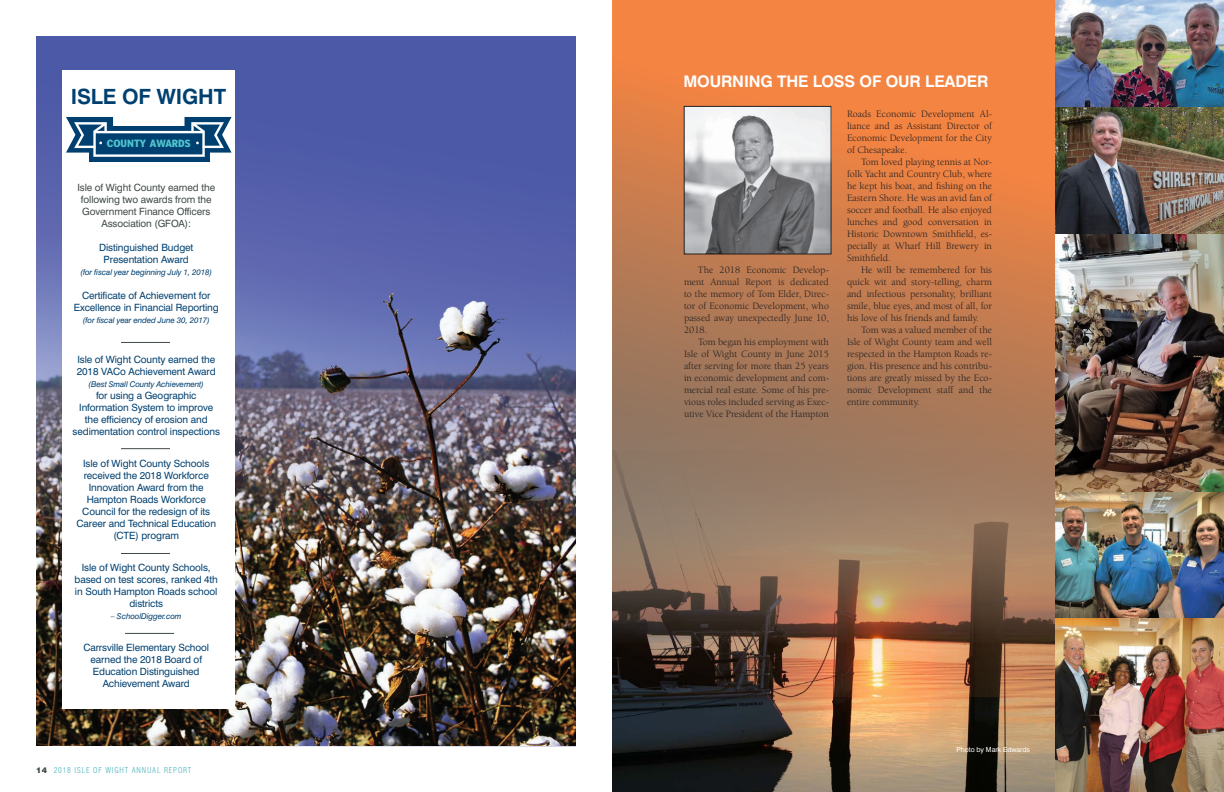
<style>
.page{position:relative;width:1224px;height:792px;background:#fff}
.page>*{position:absolute;margin:0;border:0;box-sizing:border-box;transform-origin:0 0}
.t1{font:700 21px "Swiss 721 BT";letter-spacing:-.01em;color:#004070}
.t2{font:700 16px "Swiss 721 BT";letter-spacing:-.01em;color:#fff}
.t3{font:10px/12px "Berkeley";color:#231f20;text-align:justify}
.t4{font:10px/12px "Swiss 721 BT";letter-spacing:-.01em;color:#004070;text-align:center}
.t5{font:10px/12px "Swiss 721 BT";letter-spacing:-.01em;color:#404a49;text-align:center}
.t6{font:9.8px "Poynter Agate One Bold Con";color:#50c4cf}
.t7{font:italic 8px "Swiss 721 BT";letter-spacing:-.01em;color:#004070}
.t8{font:300 condensed 8px "Swiss 721 BT";letter-spacing:.1em;color:#47b3bd}
.t9{font:7px "Swiss 721 BT";letter-spacing:-.01em;color:#fff}
.s1{font-weight:900;font-stretch:normal;color:#404a49}
</style>
<div class="page">
<div style="left:36px;top:36px;width:540px;height:711px;background:#4b59a6"></div>
<img style="left:36px;top:233px;width:540px;height:513px">
<img style="left:318px;top:293px;width:114px;height:175px">
<div style="left:62px;top:70px;width:172px;height:638px;background:#fff"></div>
<img style="left:612px;top:697px;width:444px;height:95px">
<svg style="left:612px;top:0;width:444px;height:697px;background:#b67750"></svg>
<img style="left:686px;top:108px;width:143px;height:144px">
<div style="left:684px;top:106px;width:147px;height:148px;border:1px solid #231f20"></div>
<img style="left:1056px;top:233px;width:168px;height:559px">
<img style="left:1056px;top:0;width:168px;height:233px">
<div style="left:89px;top:126px;width:121px;height:36px;background:#004070"></div>
<svg style="left:66px;top:117px;width:166px;height:40px"></svg>
<hr style="left:121px;top:342px;width:49px;height:1px;background:#404a49">
<hr style="left:121px;top:448px;width:49px;height:1px;background:#404a49">
<hr style="left:121px;top:553px;width:49px;height:1px;background:#404a49">
<hr style="left:125px;top:633px;width:49px;height:1px;background:#404a49">
<p class="t1" style="left:71px;top:84px;width:157px">ISLE OF WIGHT</p>
<p class="t6" style="left:107px;top:137px;width:85px">COUNTY AWARDS</p>
<p class="t5" style="left:77px;top:181px;width:139px">Isle of Wight County earned the following two awards from the<br>Government Finance Officers<br>Association (GFOA):</p>
<p class="t4" style="left:99px;top:241px;width:96px">Distinguished Budget<br>Presentation Award</p>
<p class="t7" style="left:80px;top:267px;width:133px">(for fiscal year beginning July 1, 2018)</p>
<p class="t4" style="left:74px;top:289px;width:147px">Certificate of Achievement for<br>Excellence in Financial Reporting</p>
<p class="t7" style="left:83px;top:315px;width:128px">(for fiscal year ended June 30, 2017)</p>
<p class="t4" style="left:77px;top:353px;width:140px;text-align:left">Isle of Wight County earned the<br>2018 VACo Achievement Award</p>
<p class="t7" style="left:89px;top:379px;width:117px">(Best Small County Achievement)</p>
<p class="t4" style="left:73px;top:389px;width:149px">for using a Geographic<br>Information System to improve the efficiency of erosion and sedimentation control inspections</p>
<p class="t4" style="left:77px;top:457px;width:141px">Isle of Wight County Schools received the 2018 Workforce<br>Innovation Award from the<br>Hampton Roads Workforce<br>Council for the redesign of its<br>Career and Technical Education (CTE) program</p>
<p class="t4" style="left:75px;top:561px;width:145px">Isle of Wight County Schools, based on test scores, ranked 4th in South Hampton Roads school districts</p>
<p class="t7" style="left:111px;top:611px;width:72px">– SchoolDigger.com</p>
<p class="t4" style="left:83px;top:641px;width:127px">Carrsville Elementary School earned the 2018 Board of<br>Education Distinguished<br>Achievement Award</p>
<p class="t8" style="left:36px;top:766px;width:157px"><span class="s1">14</span> 2018 ISLE OF WIGHT ANNUAL REPORT</p>
<p class="t2" style="left:683px;top:72px;width:307px">MOURNING THE LOSS OF OUR LEADER</p>
<p class="t3" style="left:684px;top:264px;width:147px;text-indent:14px">The 2018 Economic Develop&shy;ment Annual Report is dedicated to the memory of Tom Elder, Direc&shy;tor of Economic Development, who passed away unexpectedly June 10, 2018.</p>
<p class="t3" style="left:684px;top:336px;width:147px;text-indent:14px">Tom began his employment with Isle of Wight County in June 2015 after serving for more than 25 years in economic development and com&shy;mercial real estate. Some of his pre&shy;vious roles included serving as Exec&shy;utive Vice President of the Hampton</p>
<p class="t3" style="left:847px;top:108px;width:146px">Roads Economic Development Al&shy;liance and as Assistant Director of Economic Development for the City of Chesapeake.</p>
<p class="t3" style="left:847px;top:156px;width:147px;text-indent:14px">Tom loved playing tennis at Nor&shy;folk Yacht and Country Club, where he kept his boat, and fishing on the Eastern Shore. He was an avid fan of soccer and football. He also enjoyed lunches and good conversation in Historic Downtown Smithfield, es&shy;pecially at Wharf Hill Brewery in Smithfield.</p>
<p class="t3" style="left:847px;top:264px;width:147px;text-indent:14px">He will be remembered for his quick wit and story-telling, charm and infectious personality, brilliant smile, blue eyes, and most of all, for his love of his friends and family.</p>
<p class="t3" style="left:847px;top:324px;width:147px;text-indent:14px">Tom was a valued member of the Isle of Wight County team and well respected in the Hampton Roads re&shy;gion. His presence and his contribu&shy;tions are greatly missed by the Eco&shy;nomic Development staff and the entire community.</p>
<p class="t9" style="left:957px;top:746px;width:75px">Photo by Mark Edwards</p>
</div>
